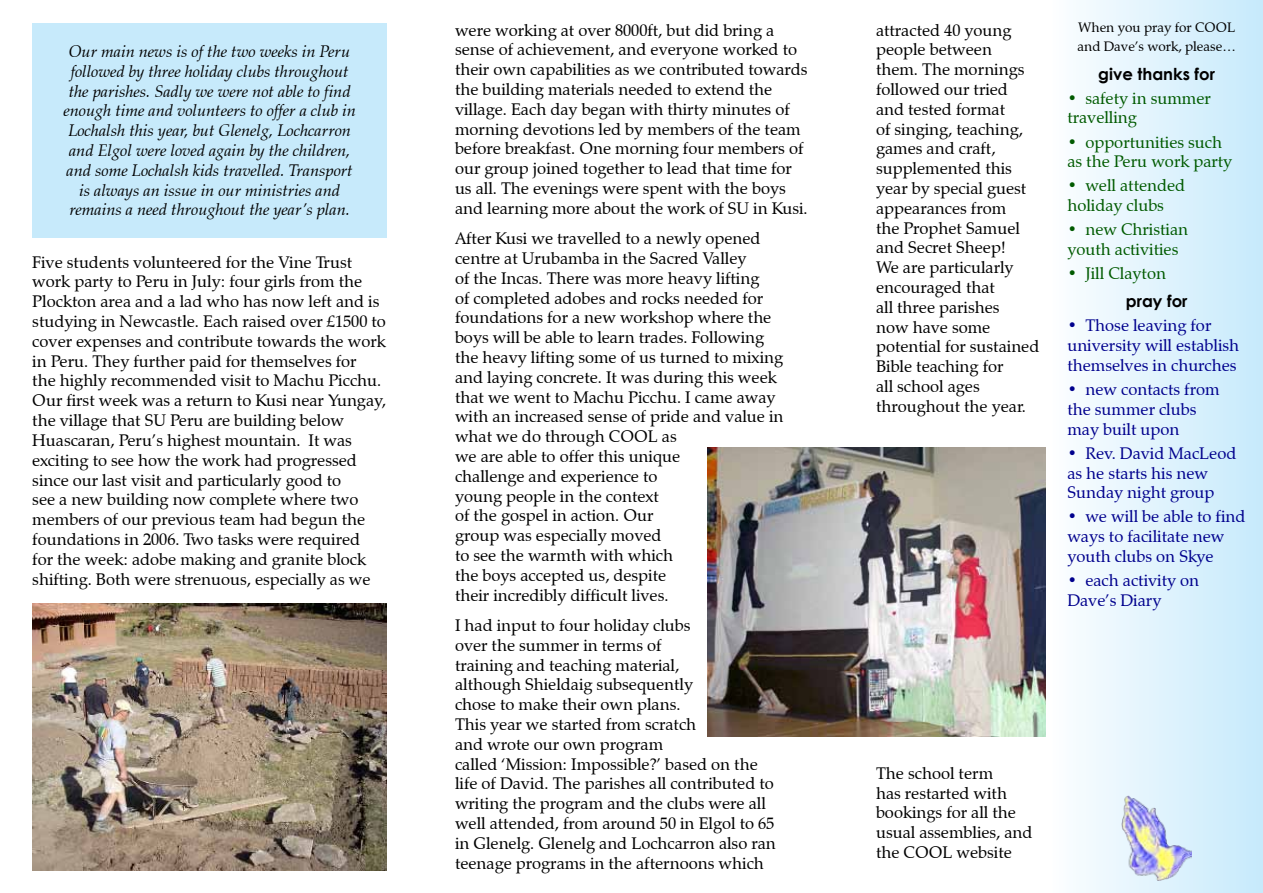
<style>
.page{position:relative;width:1263px;height:893px;background:#fff}
.page>*{position:absolute;margin:0;border:0;box-sizing:border-box;transform-origin:0 0}
.t1{font:16.5px/19.8px "Zapf Calligraphic 801 BT";color:#000}
.t2{font:italic 16.5px/19.8px "Zapf Calligraphic 801 BT";color:#000;text-align:center}
.t3{font:16.5px/19.8px "Zapf Calligraphic 801 BT";color:#00008d}
.t4{font:16.5px/19.8px "Zapf Calligraphic 801 BT";color:#005a00}
.t5{font:700 16.5px "Century Gothic";color:#000}
.t6{font:13.5px/19.8px "Zapf Calligraphic 801 BT";color:#000}
</style>
<div class="page">
<img style="left:32px;top:604px;width:355px;height:266px">
<img style="left:708px;top:447px;width:337px;height:289px">
<div style="left:32px;top:23px;width:355px;height:214px;background:#c7eafb"></div>
<div style="left:1050px;top:0;width:213px;height:893px;background:linear-gradient(to right,#fcfdfe,#c6e9fb)"></div>
<p class="t2" style="left:63px;top:41px;width:294px">Our main news is of the two weeks in Peru followed by three holiday clubs throughout the parishes. Sadly we were not able to find enough time and volunteers to offer a club in Lochalsh this year, but Glenelg, Lochcarron and Elgol were loved again by the children, and some Lochalsh kids travelled. Transport is always an issue in our ministries and remains a need throughout the year’s plan.</p>
<p class="t1" style="left:32px;top:252px;width:355px">Five students volunteered for the Vine Trust work party to Peru in July: four girls from the Plockton area and a lad who has now left and is studying in Newcastle. Each raised over £1500 to cover expenses and contribute towards the work in Peru. They further paid for themselves for<br>the highly recommended visit to Machu Picchu.<br>Our first week was a return to Kusi near Yungay, the village that SU Peru are building below Huascaran, Peru’s highest mountain. It was exciting to see how the work had progressed since our last visit and particularly good to<br>see a new building now complete where two members of our previous team had begun the foundations in 2006. Two tasks were required<br>for the week: adobe making and granite block shifting. Both were strenuous, especially as we</p>
<p class="t1" style="left:455px;top:20px;width:354px">were working at over 8000ft, but did bring a sense of achievement, and everyone worked to their own capabilities as we contributed towards the building materials needed to extend the village. Each day began with thirty minutes of morning devotions led by members of the team before breakfast. One morning four members of our group joined together to lead that time for us all. The evenings were spent with the boys and learning more about the work of SU in Kusi.</p>
<p class="t1" style="left:455px;top:229px;width:330px">After Kusi we travelled to a newly opened centre at Urubamba in the Sacred Valley<br>of the Incas. There was more heavy lifting<br>of completed adobes and rocks needed for foundations for a new workshop where the boys will be able to learn trades. Following the heavy lifting some of us turned to mixing and laying concrete. It was during this week that we went to Machu Picchu. I came away with an increased sense of pride and value in what we do through COOL as<br>we are able to offer this unique<br>challenge and experience to<br>young people in the context<br>of the gospel in action. Our<br>group was especially moved<br>to see the warmth with which<br>the boys accepted us, despite<br>their incredibly difficult lives.</p>
<p class="t1" style="left:455px;top:615px;width:322px">I had input to four holiday clubs<br>over the summer in terms of<br>training and teaching material,<br>although Shieldaig subsequently<br>chose to make their own plans.<br>This year we started from scratch<br>and wrote our own program<br>called ‘Mission: Impossible?’ based on the life of David. The parishes all contributed to writing the program and the clubs were all well attended, from around 50 in Elgol to 65 in Glenelg. Glenelg and Lochcarron also ran teenage programs in the afternoons which</p>
<p class="t1" style="left:876px;top:20px;width:165px">attracted 40 young people between<br>them. The mornings followed our tried and tested format<br>of singing, teaching, games and craft, supplemented this year by special guest appearances from<br>the Prophet Samuel and Secret Sheep!<br>We are particularly encouraged that<br>all three parishes<br>now have some potential for sustained<br>Bible teaching for<br>all school ages throughout the year.</p>
<p class="t6" style="left:1077px;top:17px;width:160px">When you pray for COOL and Dave’s work, please…</p>
<p class="t5" style="left:1098px;top:61px;width:118px">give thanks for</p>
<p class="t4" style="left:1067px;top:88px;width:145px">• safety in summer travelling</p>
<p class="t4" style="left:1067px;top:132px;width:166px">• opportunities such as the Peru work party</p>
<p class="t4" style="left:1067px;top:176px;width:119px">• well attended holiday clubs</p>
<p class="t4" style="left:1067px;top:220px;width:122px">• new Christian youth activities</p>
<p class="t4" style="left:1067px;top:264px;width:100px">• Jill Clayton</p>
<p class="t5" style="left:1126px;top:289px;width:63px">pray for</p>
<p class="t3" style="left:1067px;top:316px;width:173px">• Those leaving for university will establish themselves in churches</p>
<p class="t3" style="left:1067px;top:380px;width:154px">• new contacts from the summer clubs may built upon</p>
<p class="t3" style="left:1067px;top:443px;width:171px">• Rev. David MacLeod as he starts his new<br>Sunday night group</p>
<p class="t3" style="left:1067px;top:507px;width:180px">• we will be able to find ways to facilitate new youth clubs on Skye</p>
<p class="t3" style="left:1067px;top:571px;width:133px">• each activity on<br>Dave’s Diary</p>
<p class="t1" style="left:876px;top:763px;width:158px">The school term<br>has restarted with bookings for all the usual assemblies, and the COOL website</p>
</div>
